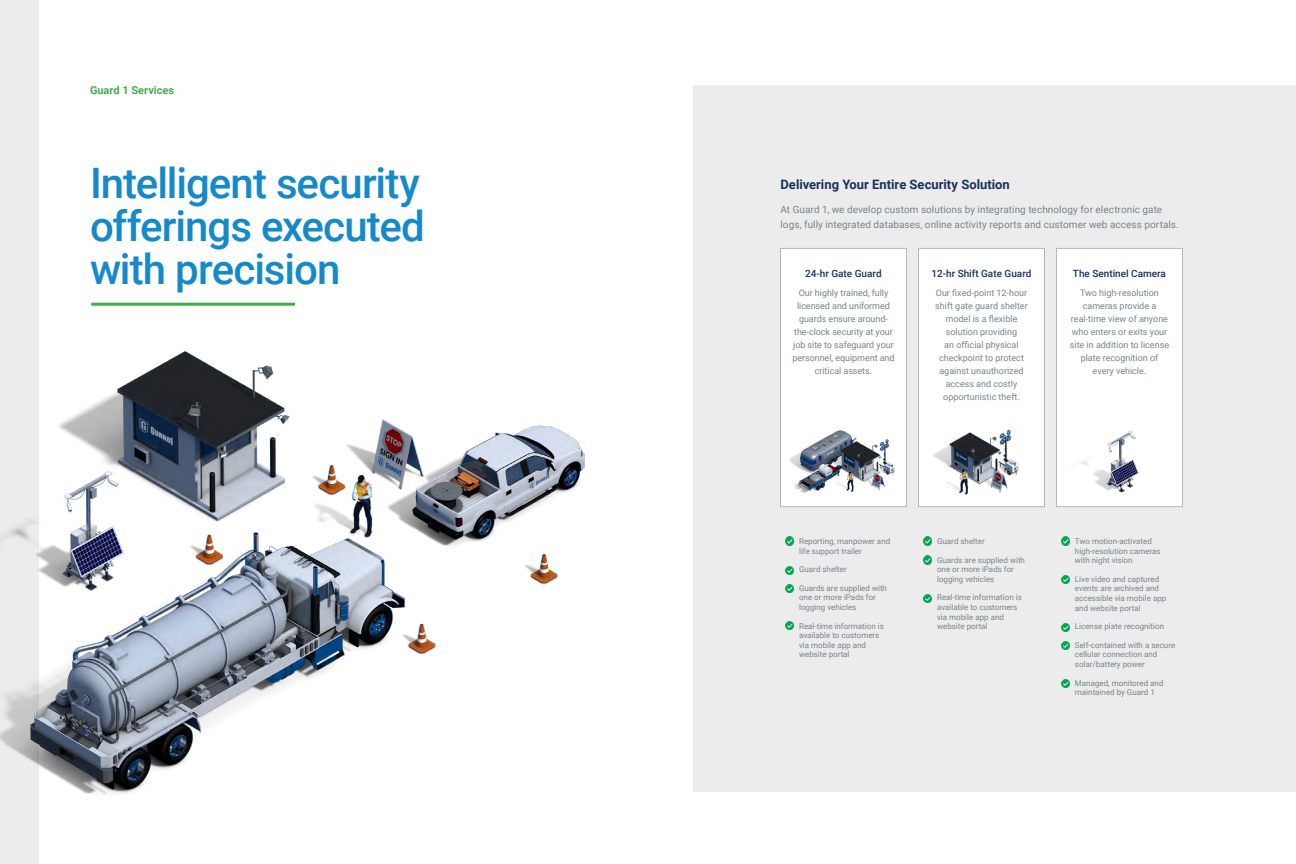
<style>
.page{position:relative;width:1296px;height:864px;background:#fff}
.page>*{position:absolute;margin:0;border:0;box-sizing:border-box;transform-origin:0 0}
.t1{font:500 42px/43px "Roboto";letter-spacing:-.025em;color:#1689ca}
.t2{font:700 13px "Roboto";color:#1a325d}
.t3{font:700 11px "Roboto";color:#41ad49}
.t4{font:10px/15px "Roboto";letter-spacing:.005em;color:#76848b}
.t5{font:500 10px "Roboto";color:#1a325d}
.t6{font:9px/13px "Roboto";color:#76848b;text-align:center}
.t7{font:8px/9.6px "Roboto";color:#76848b}
</style>
<div class="page">
<div style="left:693px;top:86px;width:603px;height:706px;background:#ececec"></div>
<div style="left:0;top:0;width:39px;height:864px;background:#ececec"></div>
<img style="left:0;top:351px;width:585px;height:443px">
<div style="left:780px;top:248px;width:126px;height:259px;background:#fff"></div>
<div style="left:780px;top:248px;width:127px;height:259px;border:1px solid #b3b7bb"></div>
<div style="left:918px;top:248px;width:126px;height:259px;background:#fff"></div>
<div style="left:918px;top:248px;width:127px;height:259px;border:1px solid #b3b7bb"></div>
<div style="left:1056px;top:248px;width:126px;height:259px;background:#fff"></div>
<div style="left:1056px;top:248px;width:127px;height:259px;border:1px solid #b3b7bb"></div>
<img style="left:790px;top:430px;width:105px;height:63px">
<img style="left:932px;top:429px;width:87px;height:66px">
<img style="left:1080px;top:431px;width:59px;height:62px">
<svg style="left:786px;top:537px;width:8px;height:8px"></svg>
<svg style="left:924px;top:537px;width:8px;height:8px"></svg>
<svg style="left:1061px;top:537px;width:9px;height:8px"></svg>
<svg style="left:786px;top:567px;width:8px;height:8px"></svg>
<svg style="left:924px;top:556px;width:8px;height:8px"></svg>
<svg style="left:1061px;top:576px;width:9px;height:8px"></svg>
<svg style="left:786px;top:585px;width:8px;height:8px"></svg>
<svg style="left:924px;top:594px;width:8px;height:9px"></svg>
<svg style="left:1061px;top:623px;width:9px;height:8px"></svg>
<svg style="left:1061px;top:641px;width:9px;height:9px"></svg>
<svg style="left:786px;top:621px;width:8px;height:9px"></svg>
<svg style="left:1061px;top:679px;width:9px;height:9px"></svg>
<hr style="left:91px;top:303px;width:204px;height:3px;background:#41ad49">
<h3 class="t3" style="left:90px;top:82px;width:86px">Guard 1 Services</h3>
<h1 class="t1" style="left:90px;top:160px;width:336px">Intelligent security offerings executed with precision</h1>
<h2 class="t2" style="left:780px;top:175px;width:231px">Delivering Your Entire Security Solution</h2>
<p class="t4" style="left:780px;top:202px;width:400px">At Guard 1, we develop custom solutions by integrating technology for electronic gate logs, fully integrated databases, online activity reports and customer web access portals.</p>
<p class="t5" style="left:805px;top:267px;width:78px">24-hr Gate Guard</p>
<p class="t6" style="left:792px;top:286px;width:104px">Our highly trained, fully licensed and uniformed guards ensure around&shy;the-clock security at your job site to safeguard your personnel, equipment and critical assets.</p>
<p class="t5" style="left:931px;top:267px;width:102px">12-hr Shift Gate Guard</p>
<p class="t6" style="left:935px;top:286px;width:94px">Our fixed-point 12-hour shift gate guard shelter model is a flexible solution providing<br>an official physical checkpoint to protect against unauthorized access and costly opportunistic theft.</p>
<p class="t5" style="left:1073px;top:267px;width:95px">The Sentinel Camera</p>
<p class="t6" style="left:1070px;top:286px;width:101px">Two high-resolution cameras provide a real-time view of anyone who enters or exits your site in addition to license plate recognition of every vehicle.</p>
<p class="t7" style="left:799px;top:536px;width:93px">Reporting, manpower and life support trailer</p>
<p class="t7" style="left:799px;top:564px;width:49px">Guard shelter</p>
<p class="t7" style="left:799px;top:583px;width:89px">Guards are supplied with one or more iPads for logging vehicles</p>
<p class="t7" style="left:799px;top:621px;width:86px">Real-time information is available to customers via mobile app and website portal</p>
<p class="t7" style="left:937px;top:536px;width:49px">Guard shelter</p>
<p class="t7" style="left:937px;top:555px;width:89px">Guards are supplied with one or more iPads for logging vehicles</p>
<p class="t7" style="left:937px;top:593px;width:86px">Real-time information is available to customers via mobile app and website portal</p>
<p class="t7" style="left:1075px;top:536px;width:87px">Two motion-activated high-resolution cameras with night vision</p>
<p class="t7" style="left:1075px;top:574px;width:93px">Live video and captured events are archived and accessible via mobile app and website portal</p>
<p class="t7" style="left:1075px;top:621px;width:91px">License plate recognition</p>
<p class="t7" style="left:1075px;top:640px;width:102px">Self-contained with a secure cellular connection and solar/battery power</p>
<p class="t7" style="left:1075px;top:678px;width:90px">Managed, monitored and maintained by Guard 1</p>
</div>
